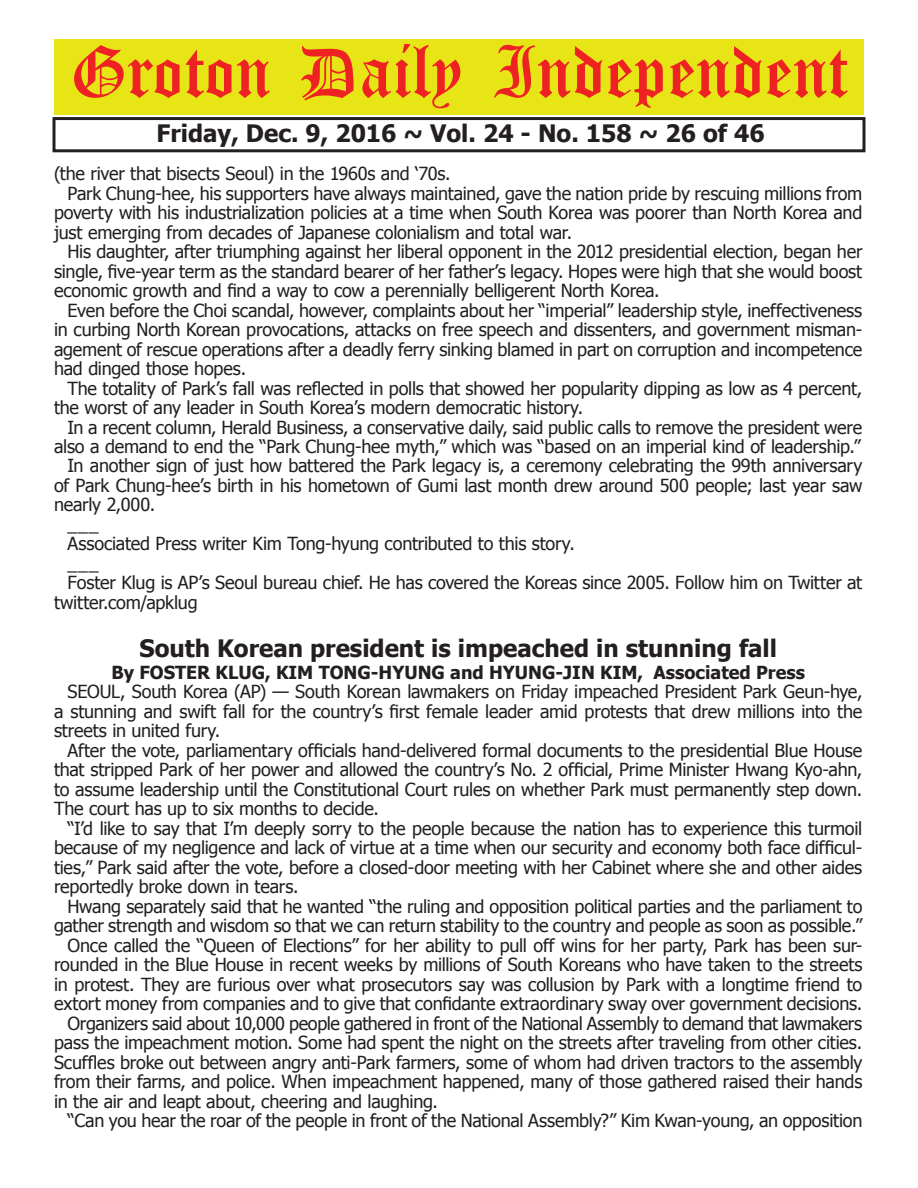
<style>
.page{position:relative;width:918px;height:1188px;background:#fff}
.page>*{position:absolute;margin:0;border:0;box-sizing:border-box;transform-origin:0 0}
.t1{font:54px "Old English Five";color:#ee2123}
.t2{font:700 24px "Tahoma";color:#231f20}
.t3{font:18px/19.5px "Tahoma";letter-spacing:-.01em;color:#231f20;text-align:justify}
.t4{font:700 18px "Tahoma";color:#231f20}
</style>
<div class="page">
<div style="left:52px;top:117px;width:814px;height:35px;border:3px solid #231f20"></div>
<div style="left:54px;top:40px;width:810px;height:75px;background:#e7e515"></div>
<h1 class="t1" style="left:70px;top:47px;width:779px">Groton Daily Independent</h1>
<h2 class="t2" style="left:157px;top:116px;width:610px">Friday, Dec. 9, 2016 ~ Vol. 24 - No. 158 ~ 26 of 46</h2>
<p class="t3" style="left:54px;top:163px;width:398px">(the river that bisects Seoul) in the 1960s and ‘70s.</p>
<p class="t3" style="left:68px;top:182px;width:796px">Park Chung-hee, his supporters have always maintained, gave the nation pride by rescuing millions from</p>
<p class="t3" style="left:54px;top:202px;width:810px">poverty with his industrialization policies at a time when South Korea was poorer than North Korea and</p>
<p class="t3" style="left:54px;top:221px;width:520px">just emerging from decades of Japanese colonialism and total war.</p>
<p class="t3" style="left:68px;top:241px;width:797px">His daughter, after triumphing against her liberal opponent in the 2012 presidential election, began her</p>
<p class="t3" style="left:54px;top:260px;width:810px">single, five-year term as the standard bearer of her father’s legacy. Hopes were high that she would boost</p>
<p class="t3" style="left:54px;top:280px;width:607px">economic growth and find a way to cow a perennially belligerent North Korea.</p>
<p class="t3" style="left:68px;top:299px;width:796px">Even before the Choi scandal, however, complaints about her “imperial” leadership style, ineffectiveness</p>
<p class="t3" style="left:54px;top:319px;width:810px">in curbing North Korean provocations, attacks on free speech and dissenters, and government misman-</p>
<p class="t3" style="left:54px;top:338px;width:810px">agement of rescue operations after a deadly ferry sinking blamed in part on corruption and incompetence</p>
<p class="t3" style="left:54px;top:358px;width:194px">had dinged those hopes.</p>
<p class="t3" style="left:68px;top:377px;width:796px">The totality of Park’s fall was reflected in polls that showed her popularity dipping as low as 4 percent,</p>
<p class="t3" style="left:54px;top:397px;width:531px">the worst of any leader in South Korea’s modern democratic history.</p>
<p class="t3" style="left:68px;top:416px;width:796px">In a recent column, Herald Business, a conservative daily, said public calls to remove the president were</p>
<p class="t3" style="left:54px;top:436px;width:808px">also a demand to end the “Park Chung-hee myth,” which was “based on an imperial kind of leadership.”</p>
<p class="t3" style="left:68px;top:455px;width:796px">In another sign of just how battered the Park legacy is, a ceremony celebrating the 99th anniversary</p>
<p class="t3" style="left:54px;top:475px;width:810px">of Park Chung-hee’s birth in his hometown of Gumi last month drew around 500 people; last year saw</p>
<p class="t3" style="left:54px;top:494px;width:103px">nearly 2,000.</p>
<p class="t3" style="left:68px;top:514px;width:33px">___</p>
<p class="t3" style="left:68px;top:533px;width:509px">Associated Press writer Kim Tong-hyung contributed to this story.</p>
<p class="t3" style="left:68px;top:553px;width:33px">___</p>
<p class="t3" style="left:68px;top:572px;width:796px">Foster Klug is AP’s Seoul bureau chief. He has covered the Koreas since 2005. Follow him on Twitter at</p>
<p class="t3" style="left:54px;top:592px;width:145px">twitter.com/apklug</p>
<h2 class="t2" style="left:140px;top:632px;width:639px">South Korean president is impeached in stunning fall</h2>
<p class="t4" style="left:112px;top:660px;width:695px">By FOSTER KLUG, KIM TONG-HYUNG and HYUNG-JIN KIM, Associated Press</p>
<p class="t3" style="left:54px;top:681px;width:810px;text-indent:14px">SEOUL, South Korea (AP) — South Korean lawmakers on Friday impeached President Park Geun-hye, a stunning and swift fall for the country’s first female leader amid protests that drew millions into the streets in united fury.</p>
<p class="t3" style="left:54px;top:740px;width:810px;text-indent:14px">After the vote, parliamentary officials hand-delivered formal documents to the presidential Blue House that stripped Park of her power and allowed the country’s No. 2 official, Prime Minister Hwang Kyo-ahn, to assume leadership until the Constitutional Court rules on whether Park must permanently step down.<br>The court has up to six months to decide.</p>
<p class="t3" style="left:54px;top:818px;width:810px;text-indent:14px">“I’d like to say that I’m deeply sorry to the people because the nation has to experience this turmoil because of my negligence and lack of virtue at a time when our security and economy both face difficul&shy;ties,” Park said after the vote, before a closed-door meeting with her Cabinet where she and other aides reportedly broke down in tears.</p>
<p class="t3" style="left:68px;top:896px;width:796px">Hwang separately said that he wanted “the ruling and opposition political parties and the parliament to</p>
<p class="t3" style="left:54px;top:915px;width:810px">gather strength and wisdom so that we can return stability to the country and people as soon as possible.”</p>
<p class="t3" style="left:68px;top:935px;width:796px">Once called the “Queen of Elections” for her ability to pull off wins for her party, Park has been sur-</p>
<p class="t3" style="left:54px;top:954px;width:810px">rounded in the Blue House in recent weeks by millions of South Koreans who have taken to the streets</p>
<p class="t3" style="left:54px;top:974px;width:810px">in protest. They are furious over what prosecutors say was collusion by Park with a longtime friend to</p>
<p class="t3" style="left:54px;top:993px;width:810px">extort money from companies and to give that confidante extraordinary sway over government decisions.</p>
<p class="t3" style="left:68px;top:1013px;width:796px">Organizers said about 10,000 people gathered in front of the National Assembly to demand that lawmakers</p>
<p class="t3" style="left:54px;top:1032px;width:810px">pass the impeachment motion. Some had spent the night on the streets after traveling from other cities.</p>
<p class="t3" style="left:54px;top:1052px;width:810px">Scuffles broke out between angry anti-Park farmers, some of whom had driven tractors to the assembly</p>
<p class="t3" style="left:54px;top:1071px;width:810px">from their farms, and police. When impeachment happened, many of those gathered raised their hands</p>
<p class="t3" style="left:54px;top:1091px;width:386px">in the air and leapt about, cheering and laughing.</p>
<p class="t3" style="left:68px;top:1110px;width:796px">“Can you hear the roar of the people in front of the National Assembly?” Kim Kwan-young, an opposition</p>
</div>
